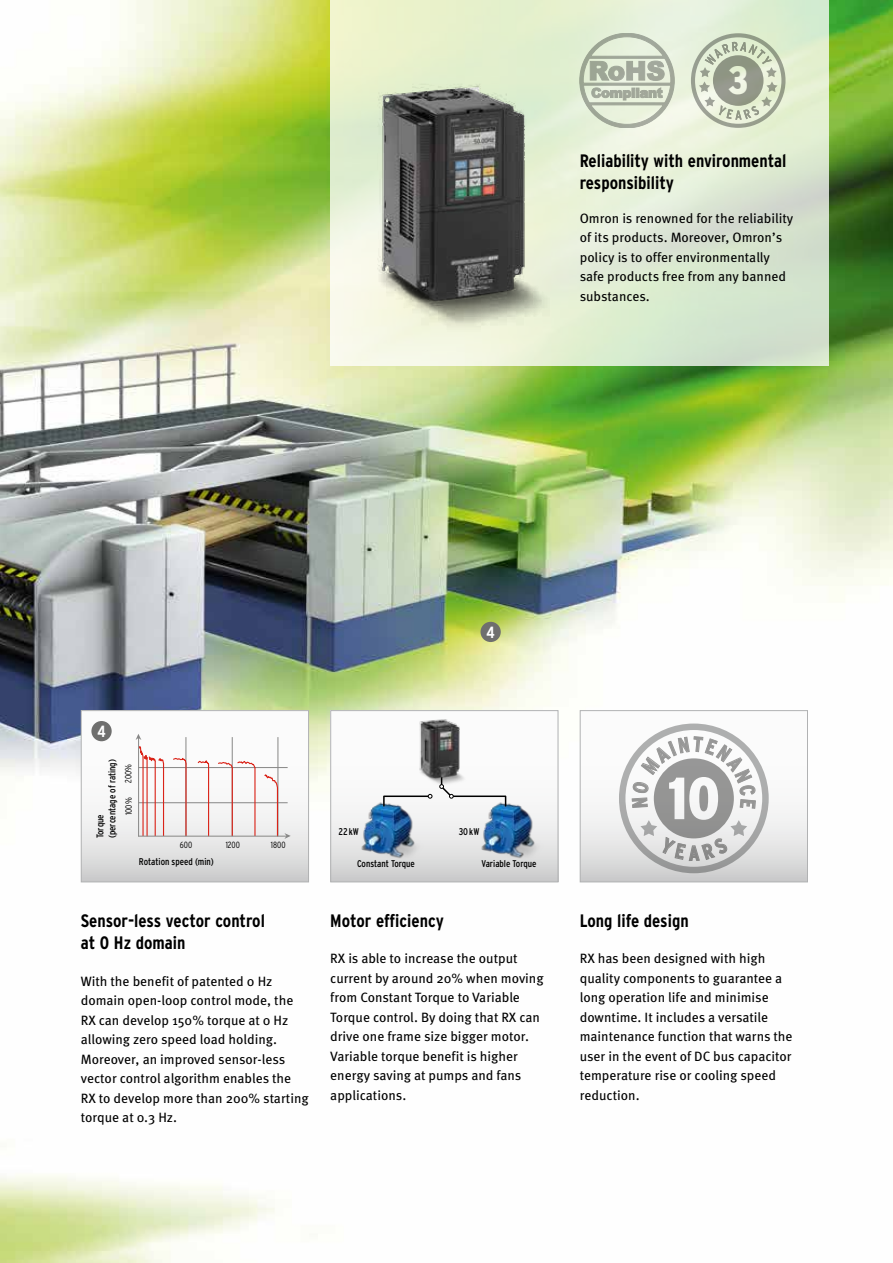
<style>
.page{position:relative;width:893px;height:1263px;background:#fff}
.page>*{position:absolute;margin:0;border:0;box-sizing:border-box;transform-origin:0 0}
.t1{font:900 condensed 59.4px "Interstate CE";color:#fff}
.t2{font:900 condensed 39.45px "Interstate CE";color:#fff}
.t3{font:700 condensed 18px/22.5px "Interstate CE";color:#000}
.t4{font:700 condensed 16.2px "Interstate CE";color:#fff}
.t5{font:13.5px/19.5px "Meta Pro";color:#000}
.t6{font:condensed 9.75px/11.7px "Interstate CE";color:#000}
.t7{font:300 condensed 9px "Interstate CE";color:#000}
</style>
<div class="page">
<img style="left:0;top:0;width:893px;height:1263px">
<svg style="left:330px;top:0;width:499px;height:366px;background:#e1ecd3"></svg>
<svg style="left:83px;top:712px;width:224px;height:168px"></svg>
<div style="left:81px;top:710px;width:228px;height:172px;border:1px solid #b1b2b3"></div>
<svg style="left:332px;top:712px;width:224px;height:168px"></svg>
<div style="left:330px;top:710px;width:228px;height:172px;border:1px solid #b1b2b3"></div>
<svg style="left:582px;top:712px;width:224px;height:168px"></svg>
<div style="left:580px;top:710px;width:228px;height:172px;border:1px solid #b1b2b3"></div>
<div style="left:91px;top:721px;width:21px;height:20px;background:#6f6f6e;border-radius:50%"></div>
<div style="left:480px;top:622px;width:21px;height:20px;background:#6f6f6e;border-radius:50%"></div>
<svg style="left:580px;top:33px;width:94px;height:95px;background:#cbd3c1"></svg>
<div style="left:619px;top:723px;width:150px;height:150px;border:6px solid #919292;border-radius:50%"></div>
<div style="left:654px;top:758px;width:80px;height:80px;background:#929291;border-radius:50%"></div>
<hr style="left:185px;top:737px;width:1px;height:99px;background:#878786">
<hr style="left:232px;top:737px;width:1px;height:99px;background:#878786">
<hr style="left:277px;top:737px;width:1px;height:99px;background:#878786">
<hr style="left:138px;top:802px;width:150px;height:1px;background:#878786">
<hr style="left:138px;top:767px;width:150px;height:1px;background:#878786">
<svg style="left:197px;top:757px;width:13px;height:79px"></svg>
<svg style="left:136px;top:734px;width:29px;height:103px"></svg>
<hr style="left:185px;top:764px;width:2px;height:72px;background:#da2318">
<svg style="left:172px;top:756px;width:15px;height:9px"></svg>
<hr style="left:232px;top:767px;width:1px;height:69px;background:#da2318">
<hr style="left:254px;top:767px;width:2px;height:69px;background:#da2318">
<svg style="left:217px;top:760px;width:39px;height:9px"></svg>
<hr style="left:138px;top:736px;width:1px;height:100px;background:#878786">
<hr style="left:138px;top:836px;width:150px;height:1px;background:#878786">
<svg style="left:263px;top:773px;width:28px;height:66px"></svg>
<div style="left:691px;top:33px;width:94px;height:95px;border:4px solid #919292;border-radius:50%"></div>
<svg style="left:699px;top:42px;width:78px;height:78px;background:#bbc3af"></svg>
<img style="left:360px;top:76px;width:212px;height:268px">
<img style="left:348px;top:794px;width:80px;height:70px">
<img style="left:469px;top:794px;width:79px;height:70px">
<img style="left:415px;top:716px;width:57px;height:73px">
<svg style="left:382px;top:794px;width:50px;height:13px"></svg>
<svg style="left:439px;top:772px;width:68px;height:35px"></svg>
<svg style="left:632px;top:736px;width:124px;height:73px"></svg>
<svg style="left:640px;top:820px;width:107px;height:41px"></svg>
<h2 class="t2" style="left:728px;top:57px;width:22px">3</h2>
<h3 class="t3" style="left:580px;top:149px;width:208px">Reliability with environmental responsibility</h3>
<p class="t5" style="left:580px;top:209px;width:215px">Omron is renowned for the reliability of its products. Moreover, Omron’s policy is to offer environmentally safe products free from any banned substances.</p>
<p class="t4" style="left:97px;top:721px;width:10px">4</p>
<p class="t6" style="left:94px;top:838px;width:81px;rotate:-90deg">Torque<br>(percentage of rating)</p>
<p class="t7" style="left:123px;top:783px;width:20px;rotate:-90deg">200%</p>
<p class="t7" style="left:123px;top:815px;width:19px;rotate:-90deg">100%</p>
<p class="t4" style="left:486px;top:622px;width:10px">4</p>
<p class="t6" style="left:338px;top:825px;width:22px">22 kW</p>
<p class="t6" style="left:459px;top:825px;width:22px">30 kW</p>
<p class="t7" style="left:180px;top:840px;width:14px">600</p>
<p class="t7" style="left:226px;top:840px;width:16px">1200</p>
<p class="t7" style="left:271px;top:840px;width:16px">1800</p>
<p class="t6" style="left:139px;top:856px;width:76px">Rotation speed (min)</p>
<p class="t6" style="left:357px;top:858px;width:59px">Constant Torque</p>
<p class="t6" style="left:481px;top:858px;width:57px">Variable Torque</p>
<h3 class="t3" style="left:81px;top:909px;width:186px">Sensor-less vector control at 0 Hz domain</h3>
<p class="t5" style="left:81px;top:971px;width:230px">With the benefit of patented 0 Hz domain open-loop control mode, the<br>RX can develop 150% torque at 0 Hz allowing zero speed load holding.<br>Moreover, an improved sensor-less vector control algorithm enables the<br>RX to develop more than 200% starting torque at 0.3 Hz.</p>
<h3 class="t3" style="left:330px;top:909px;width:115px">Motor efficiency</h3>
<p class="t5" style="left:330px;top:949px;width:215px">RX is able to increase the output current by around 20% when moving from Constant Torque to Variable<br>Torque control. By doing that RX can drive one frame size bigger motor.<br>Variable torque benefit is higher energy saving at pumps and fans applications.</p>
<h1 class="t1" style="left:668px;top:762px;width:54px">10</h1>
<h3 class="t3" style="left:580px;top:909px;width:110px">Long life design</h3>
<p class="t5" style="left:580px;top:949px;width:214px">RX has been designed with high quality components to guarantee a long operation life and minimise downtime. It includes a versatile maintenance function that warns the user in the event of DC bus capacitor temperature rise or cooling speed reduction.</p>
</div>
